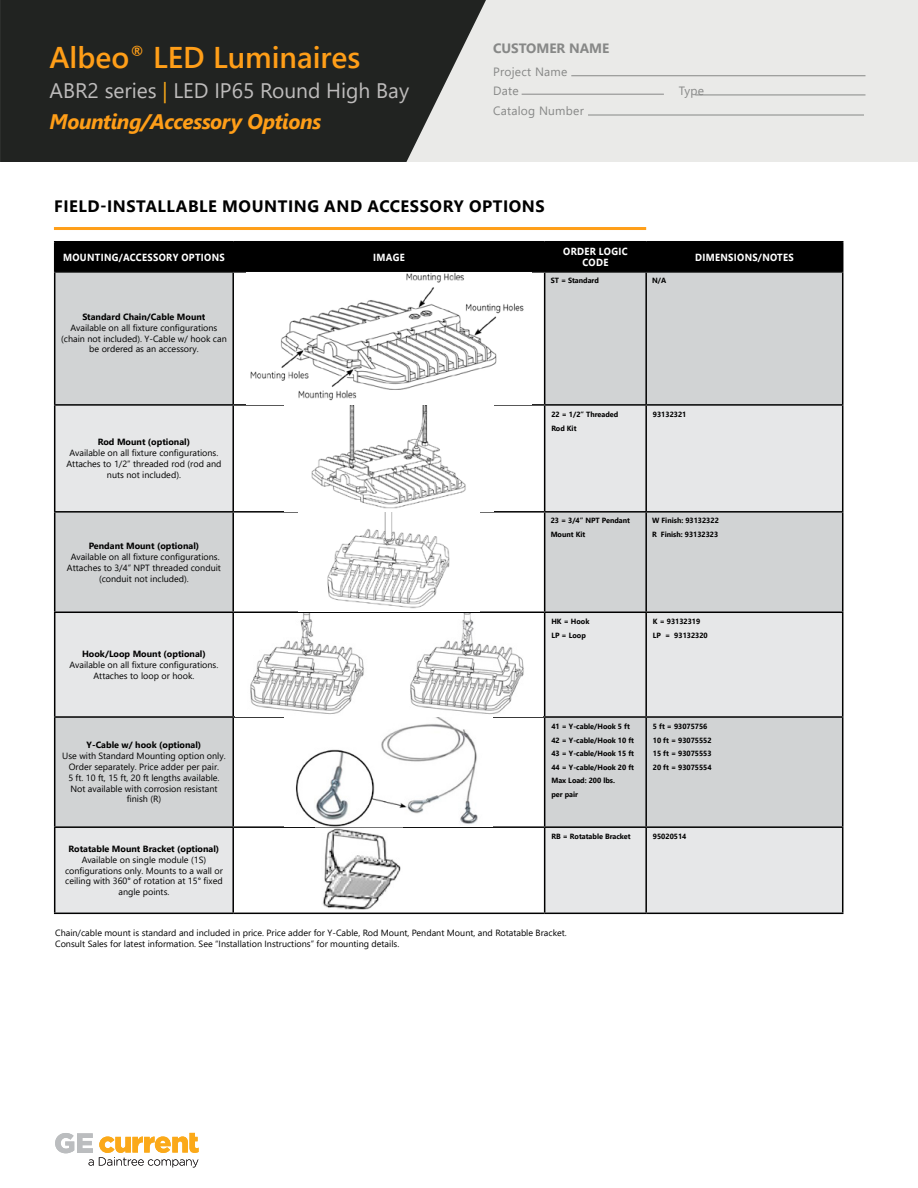
<style>
.page{position:relative;width:918px;height:1188px;background:#fff}
.page>*{position:absolute;margin:0;border:0;box-sizing:border-box;transform-origin:0 0}
.t1{font:600 30px "Segoe UI";color:#ff9e18}
.t2{font:21px "Segoe UI";color:#bebcbc}
.t3{font:italic 700 21px "Segoe UI";letter-spacing:-.02em;color:#ff9e18}
.t4{font:700 16.5px "Segoe UI";letter-spacing:.035em;color:#000}
.t5{font:700 13.5px "Segoe UI";color:#878887}
.t6{font:12px/19.5px "Segoe UI";letter-spacing:.02em;color:#878887}
.t7{font:700 10.35px/10.5px "Segoe UI";letter-spacing:.035em;color:#fff;text-align:center;scale:.92 1}
.t8{font:9px/10.8px "Segoe UI";color:#000;text-align:center}
.t9{font:700 9px "Segoe UI";color:#000}
.t10{font:700 7.5px/13.5px "Segoe UI";color:#000}
.s1{color:#fba919}
</style>
<div class="page">
<div style="left:0;top:0;width:918px;height:162px;background:#eaeae8"></div>
<svg style="left:0;top:0;width:486px;height:162px;background:#313331"></svg>
<hr style="left:571px;top:75px;width:295px;height:1px;background:#878887">
<hr style="left:522px;top:94px;width:142px;height:1px;background:#878887">
<hr style="left:695px;top:95px;width:170px;height:1px;background:#878887">
<hr style="left:588px;top:115px;width:276px;height:1px;background:#878887">
<svg style="left:55px;top:1133px;width:144px;height:34px"></svg>
<hr style="left:54px;top:227px;width:592px;height:3px;background:#ff9f19">
<div style="left:55px;top:273px;width:787px;height:131px;background:#d1d3d4"></div>
<svg style="left:55px;top:406px;width:787px;height:507px;fill:#e6e7e8"></svg>
<hr style="left:54px;top:241px;width:179px;height:1px;background:#000">
<hr style="left:233px;top:241px;width:312px;height:1px;background:#000">
<hr style="left:545px;top:241px;width:101px;height:1px;background:#000">
<hr style="left:646px;top:241px;width:197px;height:1px;background:#000">
<div style="left:54px;top:242px;width:789px;height:29px;background:#000"></div>
<hr style="left:54px;top:718px;width:1px;height:108px;background:#000">
<hr style="left:232px;top:718px;width:2px;height:108px;background:#000">
<hr style="left:544px;top:718px;width:1px;height:108px;background:#000">
<hr style="left:645px;top:718px;width:2px;height:108px;background:#000">
<hr style="left:842px;top:718px;width:1px;height:108px;background:#000">
<hr style="left:54px;top:826px;width:179px;height:2px;background:#000">
<hr style="left:233px;top:826px;width:312px;height:2px;background:#000">
<hr style="left:232px;top:828px;width:2px;height:85px;background:#000">
<hr style="left:545px;top:826px;width:101px;height:2px;background:#000">
<hr style="left:544px;top:828px;width:1px;height:85px;background:#000">
<hr style="left:646px;top:826px;width:197px;height:2px;background:#000">
<hr style="left:645px;top:828px;width:2px;height:85px;background:#000">
<hr style="left:842px;top:828px;width:1px;height:85px;background:#000">
<hr style="left:54px;top:271px;width:179px;height:2px;background:#000">
<hr style="left:54px;top:273px;width:1px;height:131px;background:#000">
<hr style="left:233px;top:271px;width:312px;height:2px;background:#000">
<hr style="left:232px;top:273px;width:2px;height:131px;background:#000">
<hr style="left:545px;top:271px;width:101px;height:2px;background:#000">
<hr style="left:544px;top:273px;width:1px;height:131px;background:#000">
<hr style="left:646px;top:271px;width:197px;height:2px;background:#000">
<hr style="left:645px;top:273px;width:2px;height:131px;background:#000">
<hr style="left:842px;top:273px;width:1px;height:131px;background:#000">
<hr style="left:54px;top:404px;width:179px;height:2px;background:#000">
<hr style="left:54px;top:406px;width:1px;height:105px;background:#000">
<hr style="left:233px;top:404px;width:312px;height:2px;background:#000">
<hr style="left:232px;top:406px;width:2px;height:105px;background:#000">
<hr style="left:545px;top:404px;width:101px;height:2px;background:#000">
<hr style="left:544px;top:406px;width:1px;height:105px;background:#000">
<hr style="left:646px;top:404px;width:197px;height:2px;background:#000">
<hr style="left:645px;top:406px;width:2px;height:105px;background:#000">
<hr style="left:842px;top:406px;width:1px;height:105px;background:#000">
<hr style="left:54px;top:511px;width:179px;height:2px;background:#000">
<hr style="left:54px;top:513px;width:1px;height:99px;background:#000">
<hr style="left:233px;top:511px;width:312px;height:2px;background:#000">
<hr style="left:232px;top:513px;width:2px;height:99px;background:#000">
<hr style="left:545px;top:511px;width:101px;height:2px;background:#000">
<hr style="left:544px;top:513px;width:1px;height:99px;background:#000">
<hr style="left:646px;top:511px;width:197px;height:2px;background:#000">
<hr style="left:645px;top:513px;width:2px;height:99px;background:#000">
<hr style="left:842px;top:513px;width:1px;height:99px;background:#000">
<hr style="left:54px;top:612px;width:179px;height:1px;background:#000">
<hr style="left:54px;top:613px;width:1px;height:103px;background:#000">
<hr style="left:233px;top:612px;width:312px;height:1px;background:#000">
<hr style="left:232px;top:613px;width:2px;height:103px;background:#000">
<hr style="left:545px;top:612px;width:101px;height:1px;background:#000">
<hr style="left:544px;top:613px;width:1px;height:103px;background:#000">
<hr style="left:646px;top:612px;width:197px;height:1px;background:#000">
<hr style="left:645px;top:613px;width:2px;height:103px;background:#000">
<hr style="left:842px;top:613px;width:1px;height:103px;background:#000">
<hr style="left:54px;top:716px;width:179px;height:2px;background:#000">
<hr style="left:233px;top:716px;width:312px;height:2px;background:#000">
<hr style="left:545px;top:716px;width:101px;height:2px;background:#000">
<hr style="left:646px;top:716px;width:197px;height:2px;background:#000">
<hr style="left:54px;top:828px;width:1px;height:85px;background:#000">
<hr style="left:54px;top:913px;width:179px;height:1px;background:#000">
<hr style="left:233px;top:913px;width:312px;height:1px;background:#000">
<hr style="left:545px;top:913px;width:101px;height:1px;background:#000">
<hr style="left:646px;top:913px;width:197px;height:1px;background:#000">
<img style="left:246px;top:273px;width:286px;height:131px">
<img style="left:285px;top:406px;width:208px;height:105px">
<img style="left:298px;top:513px;width:182px;height:99px">
<img style="left:235px;top:613px;width:308px;height:103px">
<img style="left:285px;top:718px;width:208px;height:108px">
<img style="left:316px;top:828px;width:87px;height:81px">
<h1 class="t1" style="left:50px;top:29px;width:312px">Albeo<sup>®</sup> LED Luminaires</h1>
<h2 class="t2" style="left:50px;top:71px;width:361px">ABR2 series <span class="s1">|</span> LED IP65 Round High Bay</h2>
<h2 class="t3" style="left:50px;top:110px;width:273px">Mounting/Accessory Options</h2>
<h3 class="t5" style="left:493px;top:36px;width:118px">CUSTOMER NAME</h3>
<h3 class="t6" style="left:493px;top:61px;width:76px">Project Name<br>Date</h3>
<h3 class="t6" style="left:493px;top:100px;width:92px">Catalog Number</h3>
<h3 class="t4" style="left:54px;top:190px;width:492px">FIELD-INSTALLABLE MOUNTING AND ACCESSORY OPTIONS</h3>
<h3 class="t6" style="left:679px;top:80px;width:27px">Type</h3>
<p class="t7" style="left:63px;top:251px;width:177px">MOUNTING/ACCESSORY OPTIONS</p>
<p class="t7" style="left:373px;top:251px;width:36px">IMAGE</p>
<p class="t7" style="left:563px;top:246px;width:72px">ORDER LOGIC<br>CODE</p>
<p class="t7" style="left:695px;top:251px;width:109px">DIMENSIONS/NOTES</p>
<p class="t9" style="left:82px;top:308px;width:124px">Standard Chain/Cable Mount</p>
<p class="t8" style="left:61px;top:321px;width:167px">Available on all fixture configurations (chain not included). Y-Cable w/ hook can be ordered as an accessory.</p>
<p class="t9" style="left:98px;top:434px;width:94px">Rod Mount (optional)</p>
<p class="t8" style="left:66px;top:447px;width:156px">Available on all fixture configurations.<br>Attaches to 1/2” threaded rod (rod and nuts not included).</p>
<p class="t9" style="left:89px;top:537px;width:112px">Pendant Mount (optional)</p>
<p class="t8" style="left:67px;top:551px;width:156px">Available on all fixture configurations.<br>Attaches to 3/4” NPT threaded conduit (conduit not included).</p>
<p class="t9" style="left:82px;top:645px;width:125px">Hook/Loop Mount (optional)</p>
<p class="t8" style="left:70px;top:659px;width:150px">Available on all fixture configurations.<br>Attaches to loop or hook.</p>
<p class="t9" style="left:87px;top:737px;width:116px">Y-Cable w/ hook (optional)</p>
<p class="t8" style="left:62px;top:750px;width:165px">Use with Standard Mounting option only.<br>Order separately. Price adder per pair.<br>5 ft. 10 ft, 15 ft, 20 ft lengths available.<br>Not available with corrosion resistant finish (R)</p>
<p class="t9" style="left:69px;top:840px;width:152px">Rotatable Mount Bracket (optional)</p>
<p class="t8" style="left:65px;top:853px;width:159px">Available on single module (1S) configurations only. Mounts to a wall or ceiling with 360° of rotation at 15° fixed angle points.</p>
<p class="t10" style="left:551px;top:273px;width:50px">ST = Standard</p>
<p class="t10" style="left:652px;top:273px;width:16px">N/A</p>
<p class="t10" style="left:551px;top:407px;width:69px">22 = 1/2” Threaded<br>Rod Kit</p>
<p class="t10" style="left:653px;top:407px;width:35px">93132321</p>
<p class="t10" style="left:551px;top:513px;width:81px">23 = 3/4” NPT Pendant<br>Mount Kit</p>
<p class="t10" style="left:652px;top:513px;width:68px">W Finish: 93132322<br>R Finish: 93132323</p>
<p class="t10" style="left:551px;top:614px;width:39px">HK = Hook<br>LP = Loop</p>
<p class="t10" style="left:653px;top:614px;width:56px">K = 93132319<br>LP = 93132320</p>
<p class="t10" style="left:551px;top:719px;width:84px">41 = Y-cable/Hook 5 ft<br>42 = Y-cable/Hook 10 ft<br>43 = Y-cable/Hook 15 ft<br>44 = Y-cable/Hook 20 ft<br>Max Load: 200 lbs.<br>per pair</p>
<p class="t10" style="left:653px;top:719px;width:60px">5 ft = 93075756<br>10 ft = 93075552<br>15 ft = 93075553<br>20 ft = 93075554</p>
<p class="t10" style="left:551px;top:829px;width:81px">RB = Rotatable Bracket</p>
<p class="t10" style="left:653px;top:829px;width:35px">95020514</p>
<p class="t8" style="left:55px;top:927px;width:513px;text-align:left">Chain/cable mount is standard and included in price. Price adder for Y-Cable, Rod Mount, Pendant Mount, and Rotatable Bracket.<br>Consult Sales for latest information. See “Installation Instructions” for mounting details.</p>
</div>
